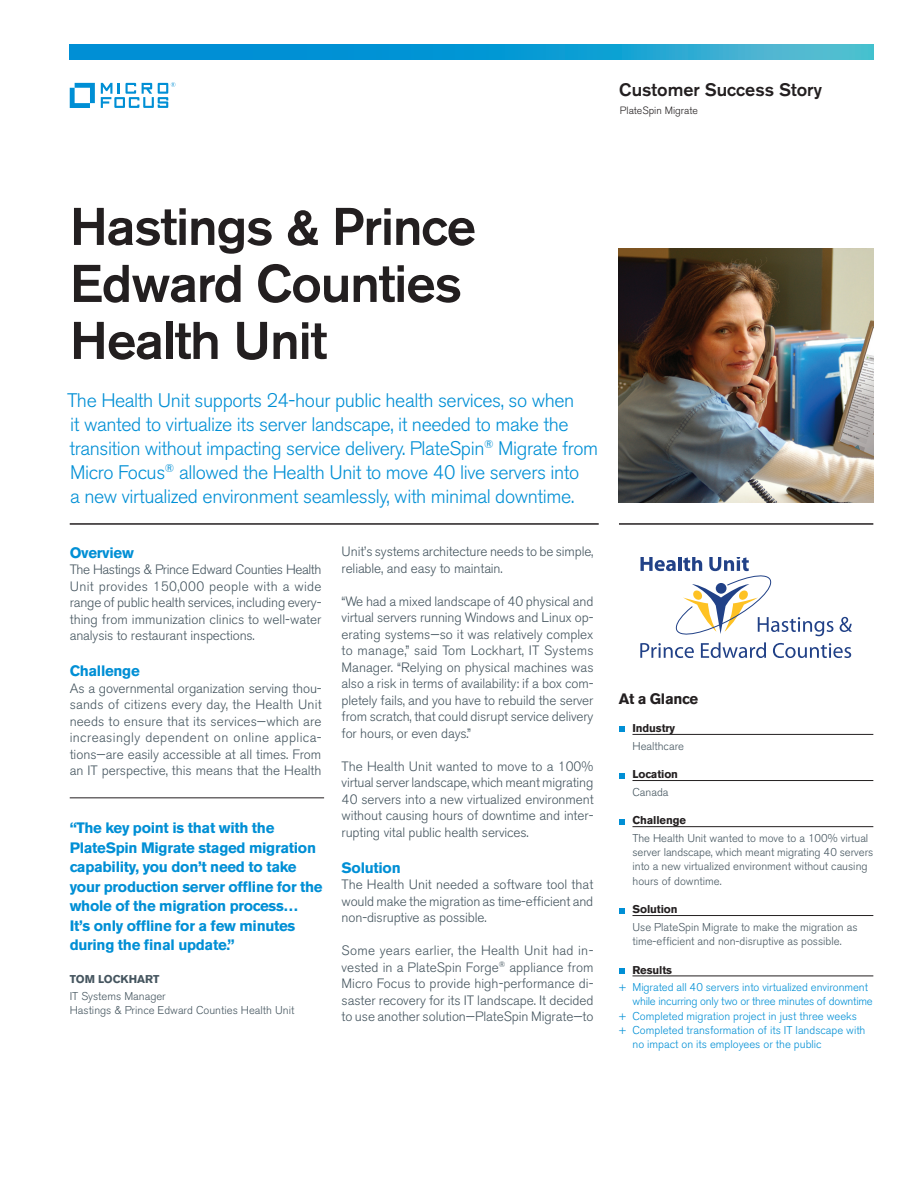
<style>
.page{position:relative;width:918px;height:1188px;background:#fff}
.page>*{position:absolute;margin:0;border:0;box-sizing:border-box;transform-origin:0 0}
.Main_Title__pg_1{font:500 52.5px/57px "Akzidenz Grotesk BE";letter-spacing:-.02em;color:#231f20}
.Intro__pg_1{font:300 19.5px/24px "Akzidenz Grotesk BE";letter-spacing:-.02em;color:#008fd5}
.Customer_Success_Sto{font:500 18px "Akzidenz Grotesk BE";color:#231f20}
.Blue_quote_text__pg{font:700 15px/19.5px "Akzidenz Grotesk BE";letter-spacing:-.02em;color:#008fd5}
.Blue_body_text_heads{font:700 15px "Akzidenz Grotesk BE";letter-spacing:-.02em;color:#008fd5}
.Sidebar_At_a_Glance{font:700 15px "Akzidenz Grotesk BE";letter-spacing:-.02em;color:#231f20}
.Grey_body_text{font:300 13.5px/16.5px "Akzidenz Grotesk BE";letter-spacing:-.01em;color:#45555f;text-align:justify}
.Sidebar_text_below_l{font:300 11.25px/14.2px "Akzidenz Grotesk BE";color:#45555f}
.Sidebar_blue_Results{font:300 11.25px/14.2px "Akzidenz Grotesk BE";color:#008fd5}
.Quote_attribution_Na{font:300 11.25px "Akzidenz Grotesk BE";color:#45555f}
.Sidebar_bold_bullets{font:700 11.25px "Akzidenz Grotesk BE";letter-spacing:-.01em;color:#231f20}
.Quote_attribution_Na-2{font:700 11.25px "Akzidenz Grotesk BE";color:#45555f}
.Product_name_s___top{font:300 10.5px "Akzidenz Grotesk BE";color:#231f20}
</style>
<div class="page">
<img style="left:619px;top:249px;width:254px;height:254px">
<hr style="left:70px;top:523px;width:529px;height:2px;background:#231f20">
<hr style="left:619px;top:523px;width:254px;height:2px;background:#231f20">
<hr style="left:632px;top:734px;width:241px;height:1px;background:#231f20">
<hr style="left:632px;top:780px;width:241px;height:1px;background:#231f20">
<hr style="left:632px;top:826px;width:241px;height:1px;background:#231f20">
<hr style="left:632px;top:915px;width:241px;height:1px;background:#231f20">
<hr style="left:632px;top:976px;width:241px;height:1px;background:#231f20">
<svg style="left:619px;top:727px;width:5px;height:5px"></svg>
<svg style="left:619px;top:773px;width:5px;height:5px"></svg>
<svg style="left:619px;top:819px;width:5px;height:5px"></svg>
<svg style="left:619px;top:908px;width:5px;height:5px"></svg>
<svg style="left:619px;top:968px;width:5px;height:6px"></svg>
<hr style="left:70px;top:798px;width:254px;height:1px;background:#231f20">
<svg style="left:640px;top:558px;width:212px;height:100px"></svg>
<svg style="left:70px;top:45px;width:803px;height:14px;background:#149dd3"></svg>
<svg style="left:70px;top:83px;width:25px;height:25px"></svg>
<svg style="left:101px;top:82px;width:74px;height:26px"></svg>
<p class="Customer_Success_Sto" style="left:619px;top:78px;width:204px">Customer Success Story</p>
<p class="Product_name_s___top" style="left:620px;top:104px;width:80px">PlateSpin Migrate</p>
<p class="Main_Title__pg_1" style="left:70px;top:198px;width:408px">Hastings &amp; Prince<br>Edward Counties<br>Health Unit</p>
<p class="Intro__pg_1" style="left:67px;top:389px;width:533px">The Health Unit supports 24-hour public health services, so when<br>it wanted to virtualize its server landscape, it needed to make the transition without impacting service delivery. PlateSpin<sup>®</sup> Migrate from Micro Focus<sup>®</sup> allowed the Health Unit to move 40 live servers into<br>a new virtualized environment seamlessly, with minimal downtime.</p>
<p class="Blue_body_text_heads" style="left:70px;top:544px;width:66px">Overview</p>
<p class="Grey_body_text" style="left:70px;top:562px;width:253px">The Hastings &amp; Prince Edward Counties Health Unit provides 150,000 people with a wide range of public health services, including every&shy;thing from immunization clinics to well-water analysis to restaurant inspections.</p>
<p class="Blue_body_text_heads" style="left:70px;top:662px;width:72px">Challenge</p>
<p class="Grey_body_text" style="left:70px;top:680px;width:254px">As a governmental organization serving thou&shy;sands of citizens every day, the Health Unit needs to ensure that its services—which are increasingly dependent on online applica&shy;tions—are easily accessible at all times. From an IT perspective, this means that the Health</p>
<p class="Blue_quote_text__pg" style="left:70px;top:818px;width:254px">“The key point is that with the PlateSpin Migrate staged migration capability, you don’t need to take your production server offline for the whole of the migration process… It’s only offline for a few minutes during the final update.”</p>
<p class="Quote_attribution_Na-2" style="left:70px;top:973px;width:91px">TOM LOCKHART</p>
<p class="Quote_attribution_Na" style="left:70px;top:990px;width:98px">IT Systems Manager</p>
<p class="Quote_attribution_Na" style="left:70px;top:1004px;width:226px">Hastings &amp; Prince Edward Counties Health Unit</p>
<p class="Grey_body_text" style="left:342px;top:544px;width:253px">Unit’s systems architecture needs to be simple, reliable, and easy to maintain.</p>
<p class="Grey_body_text" style="left:342px;top:593px;width:253px">“We had a mixed landscape of 40 physical and virtual servers running Windows and Linux op&shy;erating systems—so it was relatively complex to manage,” said Tom Lockhart, IT Systems Manager. “Relying on physical machines was also a risk in terms of availability: if a box com&shy;pletely fails, and you have to rebuild the server from scratch, that could disrupt service delivery for hours, or even days.”</p>
<p class="Grey_body_text" style="left:342px;top:758px;width:254px">The Health Unit wanted to move to a 100% virtual server landscape, which meant migrating 40 servers into a new virtualized environment without causing hours of downtime and inter&shy;rupting vital public health services.</p>
<p class="Blue_body_text_heads" style="left:342px;top:859px;width:61px">Solution</p>
<p class="Grey_body_text" style="left:342px;top:877px;width:253px">The Health Unit needed a software tool that would make the migration as time-efficient and non-disruptive as possible.</p>
<p class="Grey_body_text" style="left:342px;top:943px;width:253px">Some years earlier, the Health Unit had in&shy;vested in a PlateSpin Forge<sup>®</sup> appliance from Micro Focus to provide high-performance di&shy;saster recovery for its IT landscape. It decided to use another solution—PlateSpin Migrate—to</p>
<p class="Sidebar_At_a_Glance" style="left:619px;top:690px;width:81px">At a Glance</p>
<p class="Sidebar_bold_bullets" style="left:632px;top:722px;width:44px">Industry</p>
<p class="Sidebar_text_below_l" style="left:632px;top:739px;width:53px">Healthcare</p>
<p class="Sidebar_bold_bullets" style="left:632px;top:768px;width:47px">Location</p>
<p class="Sidebar_text_below_l" style="left:632px;top:785px;width:38px">Canada</p>
<p class="Sidebar_bold_bullets" style="left:632px;top:814px;width:55px">Challenge</p>
<p class="Sidebar_text_below_l" style="left:632px;top:831px;width:242px">The Health Unit wanted to move to a 100% virtual server landscape, which meant migrating 40 servers into a new virtualized environment without causing hours of downtime.</p>
<p class="Sidebar_bold_bullets" style="left:632px;top:903px;width:47px">Solution</p>
<p class="Sidebar_text_below_l" style="left:632px;top:920px;width:227px">Use PlateSpin Migrate to make the migration as time-efficient and non-disruptive as possible.</p>
<p class="Sidebar_bold_bullets" style="left:632px;top:963px;width:41px">Results</p>
<p class="Sidebar_blue_Results" style="left:632px;top:980px;width:242px;text-indent:-14px">+ Migrated all 40 servers into virtualized environment while incurring only two or three minutes of downtime</p>
<p class="Sidebar_blue_Results" style="left:619px;top:1009px;width:240px">+ Completed migration project in just three weeks</p>
<p class="Sidebar_blue_Results" style="left:632px;top:1023px;width:235px;text-indent:-14px">+ Completed transformation of its IT landscape with no impact on its employees or the public</p>
</div>
